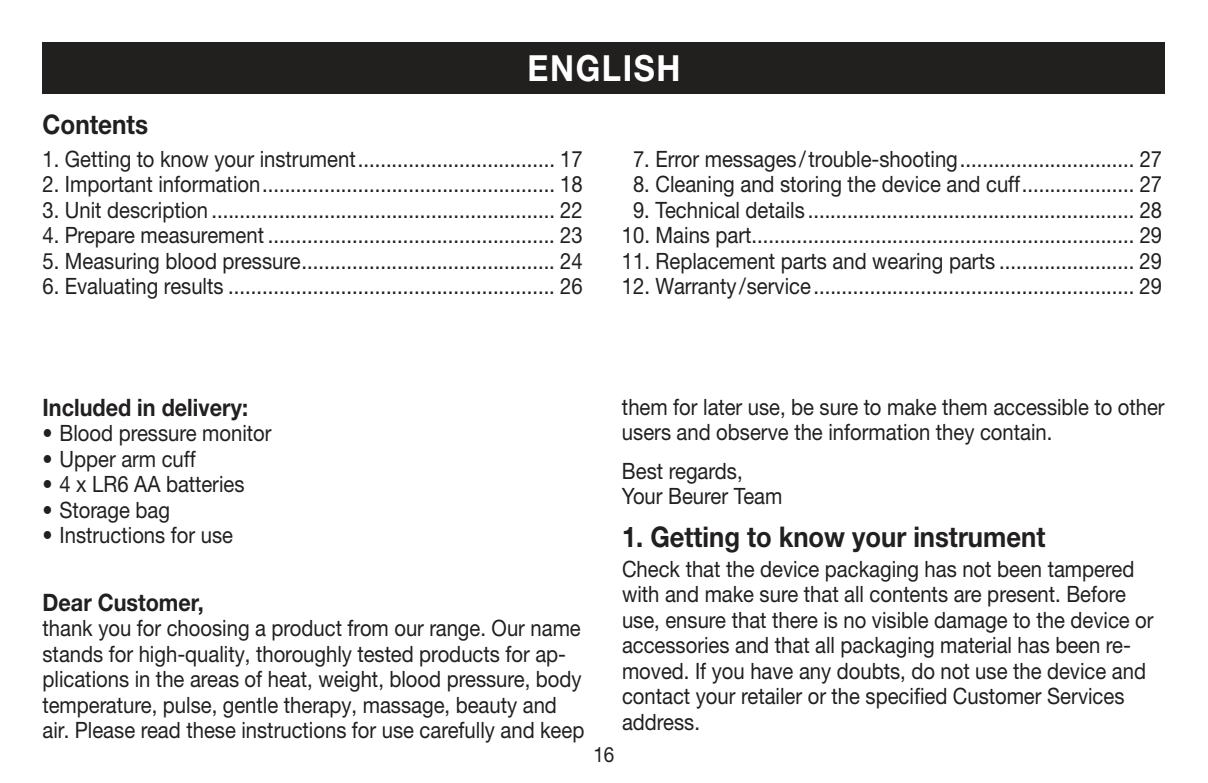
<style>
.page{position:relative;width:1208px;height:783px;background:#fff}
.page>*{position:absolute;margin:0;border:0;box-sizing:border-box;transform-origin:0 0}
.t1{font:700 36px "Helvetica Neue LTW1 G";letter-spacing:.05em;color:#fff;scale:.9 1}
.t2{font:700 28.5px "Helvetica Neue LTW1 G";color:#221f1f;scale:.9 1}
.t3{font:700 27px "Helvetica Neue LTW1 G";color:#221f1f;scale:.9 1}
.t4{font:700 24px "Helvetica Neue LTW1 G";color:#221f1f;scale:.9 1}
.t5{font:22.5px/25.5px "Helvetica Neue LTW1 G";color:#221f1f;scale:.9 1}
.t6{font:21px "Helvetica Neue LTW1 G";color:#221f1f;scale:.9 1}
</style>
<div class="page">
<div style="left:43px;top:43px;width:1122px;height:51px;background:#221f1f"></div>
<p class="t3" style="left:43px;top:109px;width:119px">Contents</p>
<h1 class="t1" style="left:527px;top:48px;width:172px">ENGLISH</h1>
<p class="t5" style="left:43px;top:146px;width:602px">1. Getting to know your instrument ................................... 17</p>
<p class="t5" style="left:43px;top:171px;width:602px">2. Important information .................................................... 18</p>
<p class="t5" style="left:43px;top:197px;width:601px">3. Unit description ............................................................. 22</p>
<p class="t5" style="left:42px;top:222px;width:602px">4. Prepare measurement ................................................... 23</p>
<p class="t5" style="left:42px;top:248px;width:602px">5. Measuring blood pressure ............................................. 24</p>
<p class="t5" style="left:42px;top:273px;width:602px">6. Evaluating results .......................................................... 26</p>
<p class="t5" style="left:633px;top:146px;width:589px">7. Error messages / trouble-shooting ............................... 27</p>
<p class="t5" style="left:633px;top:171px;width:589px">8. Cleaning and storing the device and cuff .................... 27</p>
<p class="t5" style="left:633px;top:197px;width:589px">9. Technical details .......................................................... 28</p>
<p class="t5" style="left:622px;top:222px;width:602px">10. Mains part.................................................................... 29</p>
<p class="t5" style="left:622px;top:248px;width:601px">11. Replacement parts and wearing parts ........................ 29</p>
<p class="t5" style="left:622px;top:273px;width:601px">12. Warranty / service ......................................................... 29</p>
<p class="t4" style="left:43px;top:393px;width:230px">Included in delivery:</p>
<p class="t5" style="left:43px;top:420px;width:256px">• Blood pressure monitor</p>
<p class="t5" style="left:43px;top:446px;width:172px">• Upper arm cuff</p>
<p class="t5" style="left:43px;top:471px;width:226px">• 4 x LR6 AA batteries</p>
<p class="t5" style="left:43px;top:497px;width:143px">• Storage bag</p>
<p class="t5" style="left:43px;top:522px;width:213px">• Instructions for use</p>
<p class="t4" style="left:43px;top:588px;width:181px">Dear Customer,</p>
<p class="t5" style="left:43px;top:615px;width:603px">thank you for choosing a product from our range. Our name stands for high-quality, thoroughly tested products for ap&shy;plications in the areas of heat, weight, blood pressure, body temperature, pulse, gentle therapy, massage, beauty and air. Please read these instructions for use carefully and keep</p>
<p class="t6" style="left:593px;top:742px;width:25px">16</p>
<p class="t5" style="left:622px;top:394px;width:604px">them for later use, be sure to make them accessible to other users and observe the information they contain.</p>
<p class="t5" style="left:622px;top:457px;width:180px">Best regards,<br>Your Beurer Team</p>
<p class="t2" style="left:622px;top:520px;width:472px">1. Getting to know your instrument</p>
<p class="t5" style="left:622px;top:555px;width:592px">Check that the device packaging has not been tampered with and make sure that all contents are present. Before use, ensure that there is no visible damage to the device or accessories and that all packaging material has been re&shy;moved. If you have any doubts, do not use the device and contact your retailer or the specified Customer Services address.</p>
</div>
